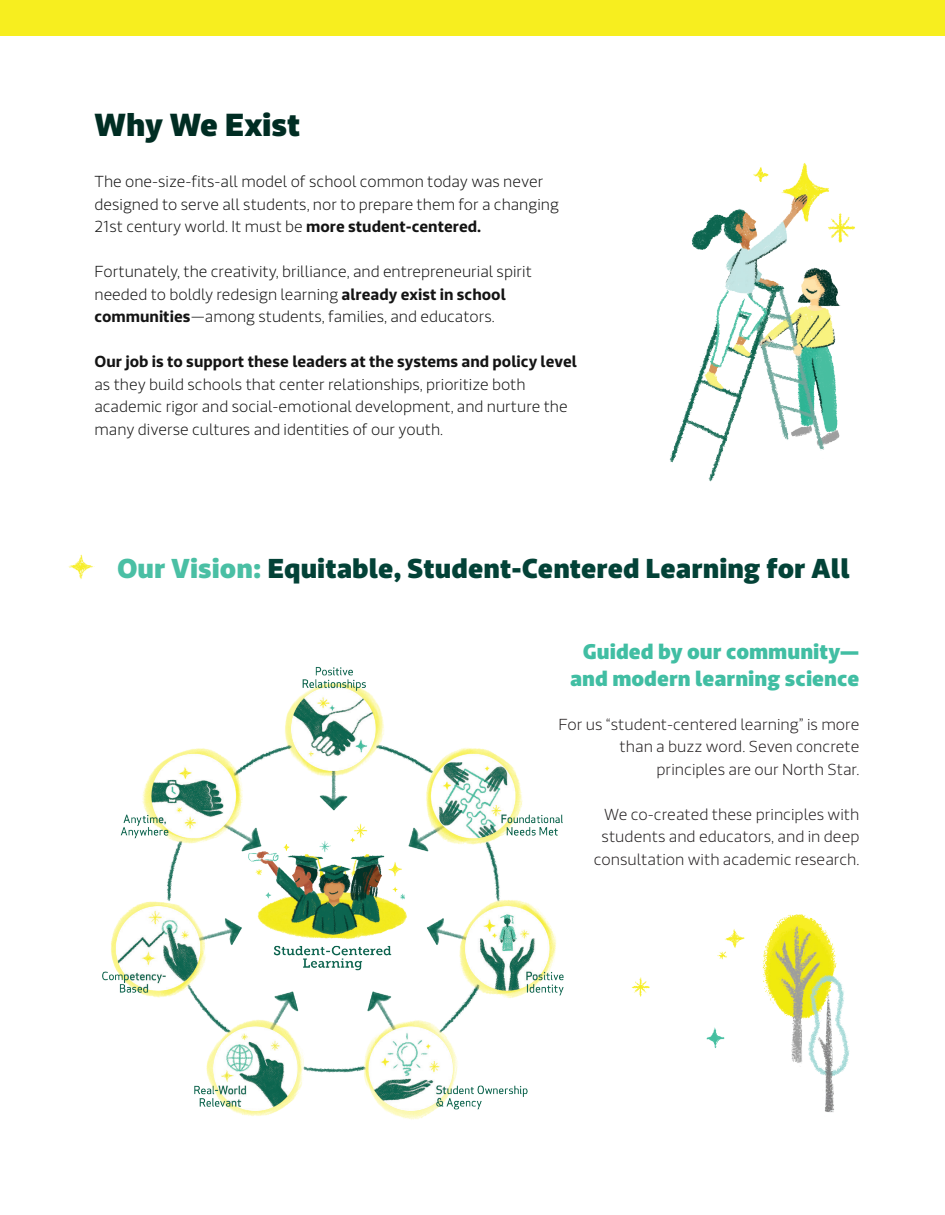
<style>
.page{position:relative;width:945px;height:1215px;background:#fff}
.page>*{position:absolute;margin:0;border:0;box-sizing:border-box;transform-origin:0 0}
.t1{font:900 31.5px "Riona Sans";color:#002d23}
.t2{font:900 27px "Riona Sans";color:#034237}
.t3{font:900 21px/27px "Riona Sans";color:#41bea3;text-align:center}
.t4{font:200 15.75px/22.5px "Riona Sans";color:#141414}
.t5{font:200 15.75px/22.5px "Riona Sans";color:#231f20;text-align:right}
.s1{font-weight:700}
.s2{color:#4abfa4}
</style>
<div class="page">
<div style="left:0;top:0;width:945px;height:36px;background:#f7ee1f"></div>
<img style="left:102px;top:667px;width:462px;height:453px">
<img style="left:770px;top:914px;width:80px;height:199px">
<img style="left:669px;top:163px;width:186px;height:319px">
<div style="left:729px;top:1044px;width:59px;height:117px;background:#fff"></div>
<img style="left:631px;top:929px;width:139px;height:119px">
<img style="left:68px;top:554px;width:26px;height:25px">
<p class="t1" style="left:94px;top:104px;width:208px">Why We Exist</p>
<p class="t4" style="left:94px;top:171px;width:466px">The one-size-fits-all model of school common today was never designed to serve all students, nor to prepare them for a changing<br>21st century world. It must be <span class="s1">more student-centered.</span></p>
<p class="t4" style="left:94px;top:261px;width:439px">Fortunately, the creativity, brilliance, and entrepreneurial spirit</p>
<p class="t4" style="left:94px;top:283px;width:413px">needed to boldly redesign learning <span class="s1">already exist in school communities</span>—among students, families, and educators.</p>
<p class="t4" style="left:94px;top:351px;width:484px"><span class="s1">Our job is to support these leaders at the systems and policy level </span>as they build schools that center relationships, prioritize both academic rigor and social-emotional development, and nurture the many diverse cultures and identities of our youth.</p>
<p class="t2" style="left:117px;top:551px;width:734px"><span class="s2">Our Vision:</span> Equitable, Student-Centered Learning for All</p>
<p class="t3" style="left:570px;top:639px;width:291px">Guided by our community— and modern learning science</p>
<p class="t5" style="left:558px;top:713px;width:303px">For us “student-centered learning” is more than a buzz word. Seven concrete principles are our North Star.</p>
<p class="t5" style="left:594px;top:803px;width:267px">We co-created these principles with students and educators, and in deep consultation with academic research.</p>
</div>
